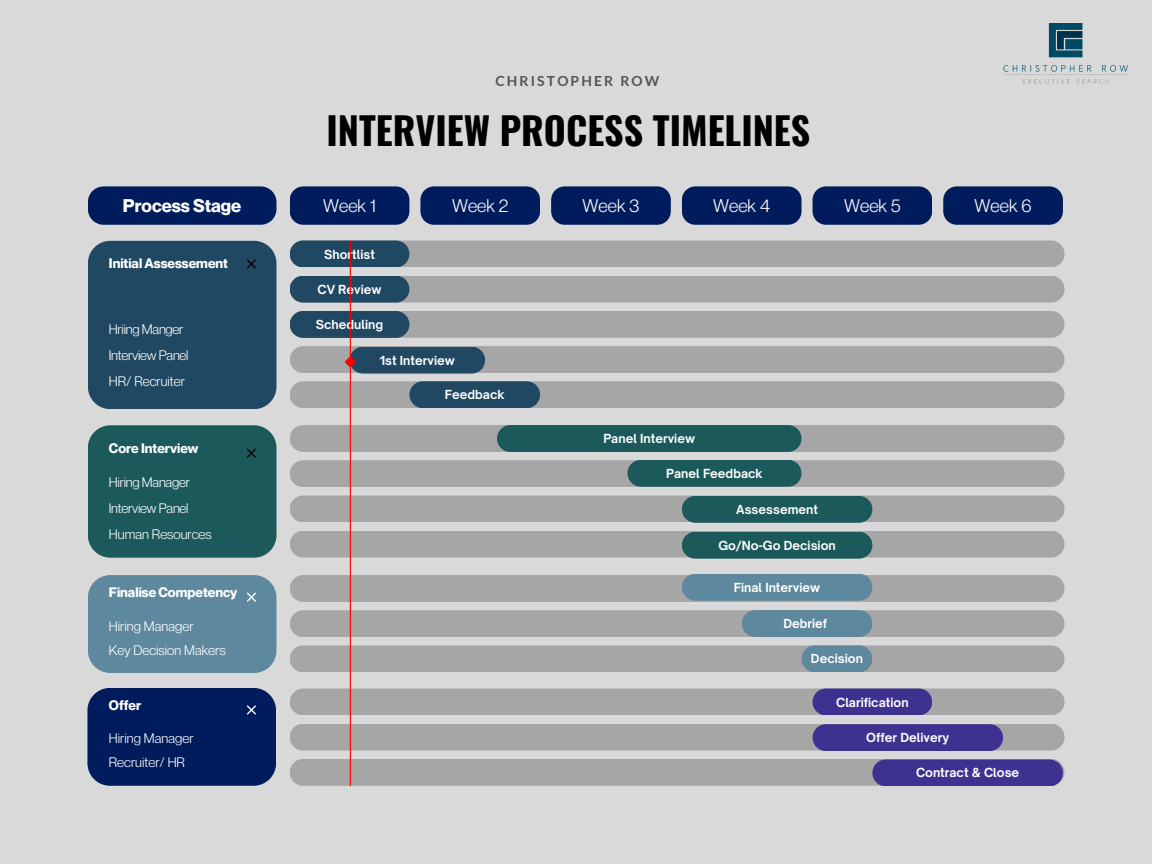
<style>
.page{position:relative;width:1152px;height:864px;background:#d9d9d9}
.page>*{position:absolute;margin:0;border:0;box-sizing:border-box;transform-origin:0 0}
.t1{font:700 37.8px "Oswald";color:#000}
.t2{font:18px "Neue Montreal";color:#fff}
.t3{font:700 18px "Neue Montreal";color:#fff}
.t4{font:700 13.95px "Lato";letter-spacing:.155em;color:#545454}
.t5{font:13.5px "Neue Montreal";color:#fff}
.t6{font:700 13.5px "Neue Montreal";color:#fff}
.t7{font:13.5px "Neue Montreal";letter-spacing:-.02em;color:#fff}
.t8{font:700 12px "Open Sauce One";color:#fff}
</style>
<div class="page">
<div style="left:290px;top:241px;width:775px;height:26px;background:#a6a6a6;border-radius:13px"></div>
<div style="left:290px;top:276px;width:775px;height:27px;background:#a6a6a6;border-radius:13px"></div>
<div style="left:290px;top:425px;width:775px;height:27px;background:#a6a6a6;border-radius:13px"></div>
<div style="left:290px;top:241px;width:119px;height:26px;background:#204862;border-radius:13px"></div>
<div style="left:290px;top:276px;width:119px;height:27px;background:#204862;border-radius:13px"></div>
<div style="left:290px;top:311px;width:775px;height:27px;background:#a6a6a6;border-radius:13px"></div>
<div style="left:290px;top:460px;width:775px;height:27px;background:#a6a6a6;border-radius:13px"></div>
<div style="left:290px;top:575px;width:775px;height:27px;background:#a6a6a6;border-radius:13px"></div>
<div style="left:290px;top:689px;width:775px;height:26px;background:#a6a6a6;border-radius:13px"></div>
<div style="left:290px;top:346px;width:775px;height:27px;background:#a6a6a6;border-radius:13px"></div>
<div style="left:290px;top:495px;width:775px;height:27px;background:#a6a6a6;border-radius:13px"></div>
<div style="left:290px;top:610px;width:775px;height:27px;background:#a6a6a6;border-radius:13px"></div>
<div style="left:290px;top:724px;width:775px;height:27px;background:#a6a6a6;border-radius:13px"></div>
<div style="left:290px;top:381px;width:775px;height:27px;background:#a6a6a6;border-radius:13px"></div>
<div style="left:290px;top:531px;width:775px;height:27px;background:#a6a6a6;border-radius:13px"></div>
<div style="left:290px;top:645px;width:775px;height:27px;background:#a6a6a6;border-radius:13px"></div>
<div style="left:290px;top:759px;width:775px;height:27px;background:#a6a6a6;border-radius:13px"></div>
<div style="left:350px;top:347px;width:135px;height:27px;background:#204862;border-radius:13px"></div>
<div style="left:290px;top:311px;width:119px;height:27px;background:#204862;border-radius:13px"></div>
<div style="left:409px;top:381px;width:131px;height:27px;background:#204862;border-radius:13px"></div>
<div style="left:497px;top:425px;width:305px;height:27px;background:#1c595b;border-radius:13px"></div>
<div style="left:682px;top:496px;width:190px;height:27px;background:#1c595b;border-radius:13px"></div>
<div style="left:627px;top:460px;width:175px;height:27px;background:#1c595b;border-radius:13px"></div>
<div style="left:682px;top:532px;width:190px;height:27px;background:#1c595b;border-radius:13px"></div>
<div style="left:742px;top:610px;width:130px;height:27px;background:#5d889d;border-radius:13px"></div>
<div style="left:682px;top:574px;width:190px;height:27px;background:#5d889d;border-radius:13px"></div>
<div style="left:802px;top:645px;width:70px;height:27px;background:#5d889d;border-radius:13px"></div>
<div style="left:813px;top:724px;width:190px;height:27px;background:#3e3290;border-radius:13px"></div>
<div style="left:813px;top:689px;width:119px;height:26px;background:#3e3290;border-radius:13px"></div>
<div style="left:872px;top:759px;width:191px;height:27px;background:#3e3290;border-radius:13px"></div>
<hr style="left:350px;top:241px;width:1px;height:545px;background:#ff0101">
<svg style="left:345px;top:356px;width:11px;height:11px"></svg>
<div style="left:88px;top:241px;width:188px;height:168px;background:#204862;border-radius:22px"></div>
<svg style="left:247px;top:259px;width:9px;height:9px"></svg>
<div style="left:88px;top:425px;width:188px;height:133px;background:#1c595b;border-radius:22px"></div>
<svg style="left:247px;top:449px;width:9px;height:9px"></svg>
<div style="left:88px;top:575px;width:188px;height:98px;background:#5d889d;border-radius:22px"></div>
<svg style="left:247px;top:593px;width:9px;height:9px"></svg>
<div style="left:87px;top:688px;width:189px;height:98px;background:#001c5c;border-radius:22px"></div>
<svg style="left:247px;top:705px;width:9px;height:9px"></svg>
<div style="left:290px;top:186px;width:119px;height:39px;background:#001c5c;border-radius:14px"></div>
<svg style="left:88px;top:186px;width:188px;height:39px;background:#092461"></svg>
<div style="left:420px;top:186px;width:120px;height:39px;background:#001c5c;border-radius:14px"></div>
<div style="left:551px;top:186px;width:120px;height:39px;background:#001c5c;border-radius:14px"></div>
<div style="left:682px;top:186px;width:120px;height:39px;background:#001c5c;border-radius:14px"></div>
<div style="left:813px;top:186px;width:119px;height:39px;background:#001c5c;border-radius:14px"></div>
<div style="left:943px;top:186px;width:120px;height:39px;background:#001c5c;border-radius:14px"></div>
<img style="left:1003px;top:23px;width:124px;height:61px">
<p class="t4" style="left:495px;top:72px;width:166px">CHRISTOPHER ROW</p>
<p class="t1" style="left:326px;top:101px;width:485px">INTERVIEW PROCESS TIMELINES</p>
<h6 class="t3" style="left:123px;top:195px;width:120px">Process Stage</h6>
<p class="t2" style="left:323px;top:195px;width:54px">Week 1</p>
<h6 class="t2" style="left:452px;top:195px;width:58px">Week 2</h6>
<h5 class="t2" style="left:583px;top:195px;width:58px">Week 3</h5>
<p class="t2" style="left:713px;top:195px;width:58px">Week 4</p>
<h6 class="t2" style="left:844px;top:195px;width:58px">Week 5</h6>
<h6 class="t2" style="left:975px;top:195px;width:58px">Week 6</h6>
<h3 class="t6" style="left:109px;top:255px;width:121px">Initial Assessement</h3>
<h3 class="t7" style="left:109px;top:321px;width:76px">Hriing Manger</h3>
<p class="t7" style="left:109px;top:346px;width:81px">Interview Panel</p>
<h3 class="t5" style="left:109px;top:373px;width:78px">HR/ Recruiter</h3>
<h3 class="t6" style="left:109px;top:440px;width:91px">Core Interview</h3>
<h3 class="t7" style="left:109px;top:474px;width:83px">Hiring Manager</h3>
<h3 class="t7" style="left:109px;top:500px;width:81px">Interview Panel</h3>
<p class="t5" style="left:109px;top:526px;width:104px">Human Resources</p>
<p class="t6" style="left:109px;top:584px;width:130px">Finalise Competency</p>
<p class="t5" style="left:109px;top:618px;width:86px">Hiring Manager</p>
<p class="t5" style="left:109px;top:642px;width:118px">Key Decision Makers</p>
<p class="t6" style="left:109px;top:697px;width:34px">Offer</p>
<p class="t5" style="left:109px;top:729px;width:86px">Hiring Manager</p>
<p class="t5" style="left:109px;top:754px;width:78px">Recruiter/ HR</p>
<p class="t8" style="left:324px;top:247px;width:52px">Shortlist</p>
<h4 class="t8" style="left:317px;top:282px;width:66px">CV Review</h4>
<h2 class="t8" style="left:316px;top:317px;width:69px">Scheduling</h2>
<h1 class="t8" style="left:380px;top:353px;width:77px">1st Interview</h1>
<h5 class="t8" style="left:445px;top:387px;width:61px">Feedback</h5>
<p class="t8" style="left:603px;top:431px;width:93px">Panel Interview</p>
<h6 class="t8" style="left:666px;top:466px;width:98px">Panel Feedback</h6>
<h6 class="t8" style="left:736px;top:502px;width:83px">Assessement</h6>
<h6 class="t8" style="left:718px;top:538px;width:119px">Go/No-Go Decision</h6>
<p class="t8" style="left:734px;top:580px;width:88px">Final Interview</p>
<h5 class="t8" style="left:783px;top:616px;width:45px">Debrief</h5>
<h6 class="t8" style="left:811px;top:651px;width:54px">Decision</h6>
<h6 class="t8" style="left:836px;top:695px;width:74px">Clarification</h6>
<h6 class="t8" style="left:866px;top:730px;width:85px">Offer Delivery</h6>
<h5 class="t8" style="left:916px;top:765px;width:105px">Contract &amp; Close</h5>
</div>
